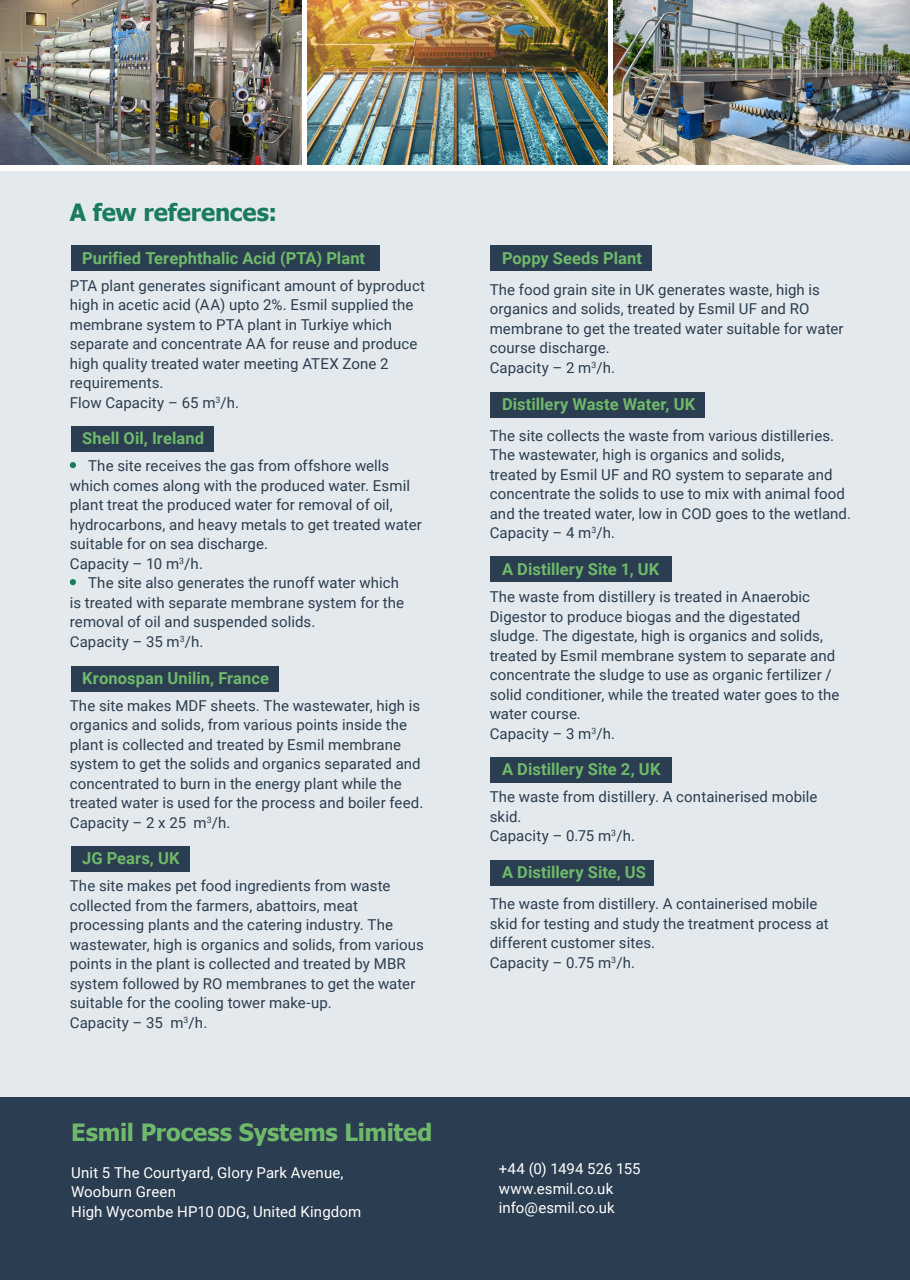
<style>
.page{position:relative;width:910px;height:1280px;background:#fff}
.page>*{position:absolute;margin:0;border:0;box-sizing:border-box;transform-origin:0 0}
.t1{font:700 23.7px "Tahoma";letter-spacing:-.005em;color:#6fb96b}
.t2{font:700 23.7px "Tahoma";letter-spacing:-.005em;color:#197c5c}
.t3{font:700 16.5px "Roboto";letter-spacing:.005em;color:#6fb96b}
.t4{font:15px/19.5px "Roboto";letter-spacing:.005em;color:#2b3d50}
.t5{font:15px/19.5px "Roboto";letter-spacing:.01em;color:#fff}
</style>
<div class="page">
<div style="left:0;top:171px;width:910px;height:1109px;background:#e3e9ec"></div>
<img style="left:0;top:0;width:301px;height:164px">
<img style="left:613px;top:0;width:297px;height:164px">
<img style="left:307px;top:0;width:300px;height:164px">
<div style="left:0;top:1097px;width:910px;height:183px;background:#2b3d50"></div>
<div style="left:71px;top:246px;width:309px;height:25px;background:#2b3d50"></div>
<div style="left:71px;top:426px;width:142px;height:26px;background:#2b3d50"></div>
<div style="left:71px;top:666px;width:208px;height:26px;background:#2b3d50"></div>
<div style="left:71px;top:846px;width:118px;height:26px;background:#2b3d50"></div>
<div style="left:490px;top:860px;width:163px;height:26px;background:#2b3d50"></div>
<div style="left:490px;top:757px;width:182px;height:26px;background:#2b3d50"></div>
<div style="left:490px;top:556px;width:182px;height:26px;background:#2b3d50"></div>
<div style="left:490px;top:392px;width:215px;height:25px;background:#2b3d50"></div>
<div style="left:490px;top:246px;width:162px;height:25px;background:#2b3d50"></div>
<svg style="left:70px;top:462px;width:6px;height:6px"></svg>
<svg style="left:70px;top:579px;width:6px;height:6px"></svg>
<h1 class="t2" style="left:70px;top:196px;width:209px">A few references:</h1>
<p class="t3" style="left:82px;top:246px;width:285px">Purified Terephthalic Acid (PTA) Plant</p>
<p class="t4" style="left:70px;top:275px;width:357px">PTA plant generates significant amount of byproduct high in acetic acid (AA) upto 2%. Esmil supplied the membrane system to PTA plant in Turkiye which separate and concentrate AA for reuse and produce high quality treated water meeting ATEX Zone 2 requirements.<br>Flow Capacity – 65 m<sup>3</sup>/h.</p>
<p class="t3" style="left:82px;top:427px;width:123px">Shell Oil, Ireland</p>
<p class="t4" style="left:88px;top:456px;width:303px">The site receives the gas from offshore wells</p>
<p class="t4" style="left:70px;top:475px;width:342px">which comes along with the produced water. Esmil</p>
<p class="t4" style="left:70px;top:495px;width:324px">plant treat the produced water for removal of oil,</p>
<p class="t4" style="left:70px;top:514px;width:354px">hydrocarbons, and heavy metals to get treated water</p>
<p class="t4" style="left:70px;top:534px;width:200px">suitable for on sea discharge.</p>
<p class="t4" style="left:70px;top:553px;width:135px">Capacity – 10 m<sup>3</sup>/h.</p>
<p class="t4" style="left:88px;top:573px;width:312px">The site also generates the runoff water which</p>
<p class="t4" style="left:70px;top:592px;width:336px">is treated with separate membrane system for the</p>
<p class="t4" style="left:70px;top:612px;width:247px">removal of oil and suspended solids.</p>
<p class="t4" style="left:70px;top:631px;width:135px">Capacity – 35 m<sup>3</sup>/h.</p>
<p class="t3" style="left:82px;top:666px;width:189px">Kronospan Unilin, France</p>
<p class="t4" style="left:70px;top:695px;width:355px">The site makes MDF sheets. The wastewater, high is organics and solids, from various points inside the plant is collected and treated by Esmil membrane system to get the solids and organics separated and concentrated to burn in the energy plant while the treated water is used for the process and boiler feed.<br>Capacity – 2 x 25 m<sup>3</sup>/h.</p>
<p class="t3" style="left:82px;top:847px;width:99px">JG Pears, UK</p>
<p class="t4" style="left:70px;top:876px;width:356px">The site makes pet food ingredients from waste collected from the farmers, abattoirs, meat processing plants and the catering industry. The wastewater, high is organics and solids, from various points in the plant is collected and treated by MBR system followed by RO membranes to get the water suitable for the cooling tower make-up.<br>Capacity – 35 m<sup>3</sup>/h.</p>
<p class="t3" style="left:502px;top:246px;width:141px">Poppy Seeds Plant</p>
<p class="t4" style="left:490px;top:279px;width:355px">The food grain site in UK generates waste, high is organics and solids, treated by Esmil UF and RO membrane to get the treated water suitable for water course discharge.<br>Capacity – 2 m<sup>3</sup>/h.</p>
<p class="t3" style="left:502px;top:392px;width:195px">Distillery Waste Water, UK</p>
<p class="t4" style="left:490px;top:425px;width:363px">The site collects the waste from various distilleries.<br>The wastewater, high is organics and solids,<br>treated by Esmil UF and RO system to separate and concentrate the solids to use to mix with animal food and the treated water, low in COD goes to the wetland.<br>Capacity – 4 m<sup>3</sup>/h.</p>
<p class="t3" style="left:502px;top:558px;width:159px">A Distillery Site 1, UK</p>
<p class="t4" style="left:490px;top:586px;width:351px">The waste from distillery is treated in Anaerobic Digestor to produce biogas and the digestated sludge. The digestate, high is organics and solids, treated by Esmil membrane system to separate and concentrate the sludge to use as organic fertilizer / solid conditioner, while the treated water goes to the water course.<br>Capacity – 3 m<sup>3</sup>/h.</p>
<p class="t3" style="left:502px;top:758px;width:160px">A Distillery Site 2, UK</p>
<p class="t4" style="left:490px;top:787px;width:329px">The waste from distillery. A containerised mobile skid.<br>Capacity – 0.75 m<sup>3</sup>/h.</p>
<p class="t3" style="left:502px;top:861px;width:146px">A Distillery Site, US</p>
<p class="t4" style="left:490px;top:894px;width:341px">The waste from distillery. A containerised mobile skid for testing and study the treatment process at different customer sites.<br>Capacity – 0.75 m<sup>3</sup>/h.</p>
<h1 class="t1" style="left:71px;top:1115px;width:363px">Esmil Process Systems Limited</h1>
<p class="t5" style="left:71px;top:1162px;width:292px">Unit 5 The Courtyard, Glory Park Avenue,<br>Wooburn Green<br>High Wycombe HP10 0DG, United Kingdom</p>
<p class="t5" style="left:499px;top:1159px;width:143px">+44 (0) 1494 526 155 www.esmil.co.uk info@esmil.co.uk</p>
</div>
